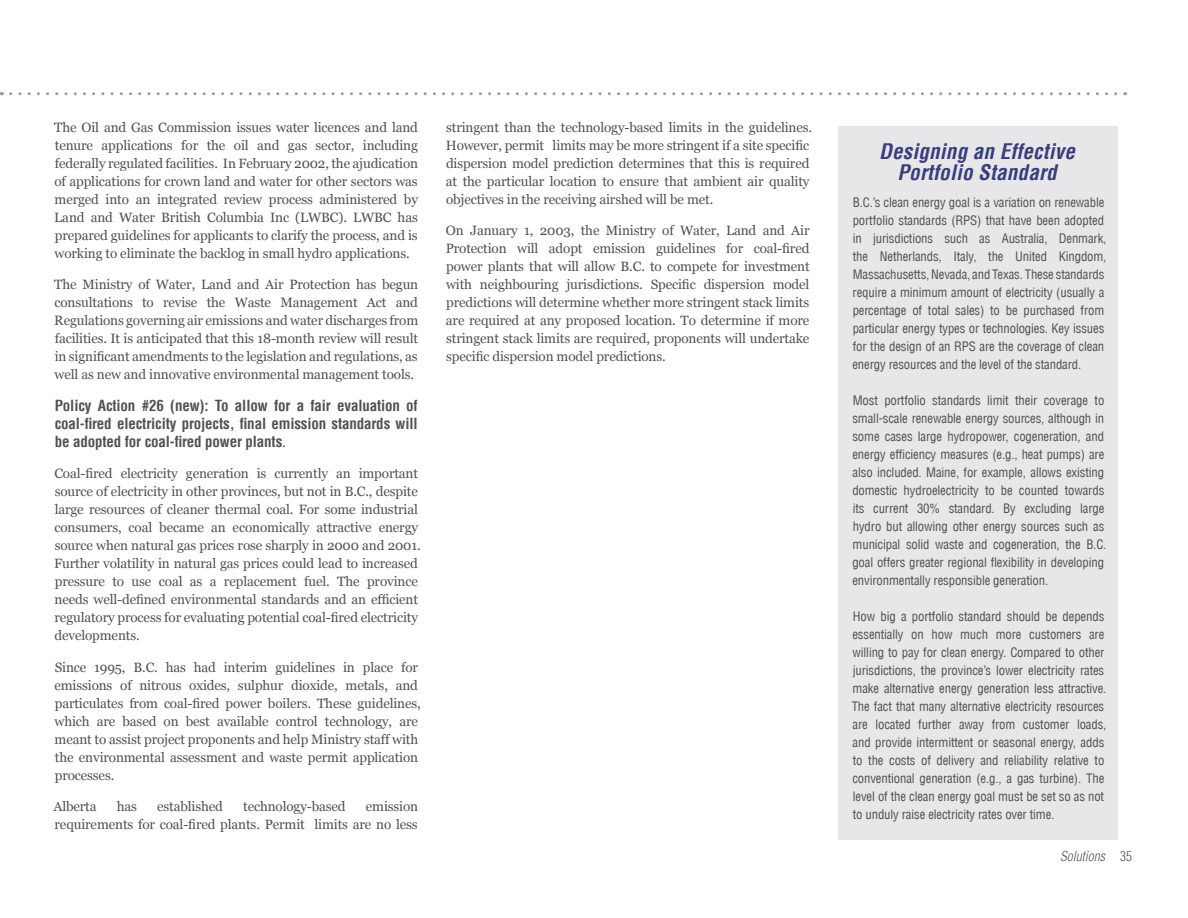
<style>
.page{position:relative;width:1188px;height:918px;background:#fff}
.page>*{position:absolute;margin:0;border:0;box-sizing:border-box;transform-origin:0 0}
.t1{font:italic 700 condensed 21px/21px "Helvetica";letter-spacing:.01em;color:#393d7c;text-align:center}
.t2{font:700 condensed 15px/18px "Helvetica";letter-spacing:-.01em;color:#505150;text-align:justify}
.t3{font:13.5px/18px "Georgia";letter-spacing:-.01em;color:#505150;text-align:justify}
.t4{font:italic 300 condensed 13.5px "Helvetica";color:#505150}
.t5{font:300 condensed 13.5px "Helvetica";color:#505150}
.t6{font:condensed 12.75px/18px "Helvetica";letter-spacing:-.01em;color:#505150}
.s1{font-family:"Georgia";font-weight:400;font-stretch:normal;font-size:13.5px}
</style>
<div class="page">
<svg style="left:0;top:92px;width:1126px;height:4px"></svg>
<div style="left:838px;top:126px;width:280px;height:714px;background:#e7e7ea"></div>
<p class="t3" style="left:54px;top:118px;width:366px">The Oil and Gas Commission issues water licences and land tenure applications for the oil and gas sector, including federally regulated facilities. In February 2002, the ajudication of applications for crown land and water for other sectors was merged into an integrated review process administered by Land and Water British Columbia Inc (LWBC). LWBC has prepared guidelines for applicants to clarify the process, and is working to eliminate the backlog in small hydro applications.</p>
<p class="t3" style="left:54px;top:276px;width:366px">The Ministry of Water, Land and Air Protection has begun consultations to revise the Waste Management Act and Regulations governing air emissions and water discharges from facilities. It is anticipated that this 18-month review will result in significant amendments to the legislation and regulations, as well as new and innovative environmental management tools.</p>
<p class="t2" style="left:55px;top:396px;width:365px">Policy Action #26 (new): To allow for a fair evaluation of coal-fired electricity projects, final emission standards will be adopted for coal-fired power plants<span class="s1">.</span></p>
<p class="t3" style="left:54px;top:465px;width:368px;text-align:left">Coal-fired electricity generation is currently an important source of electricity in other provinces, but not in B.C., despite large resources of cleaner thermal coal. For some industrial consumers, coal became an economically attractive energy source when natural gas prices rose sharply in 2000 and 2001.<br>Further volatility in natural gas prices could lead to increased pressure to use coal as a replacement fuel. The province needs well-defined environmental standards and an efficient regulatory process for evaluating potential coal-fired electricity developments.</p>
<p class="t3" style="left:55px;top:658px;width:368px;text-align:left">Since 1995, B.C. has had interim guidelines in place for emissions of nitrous oxides, sulphur dioxide, metals, and particulates from coal-fired power boilers. These guidelines, which are based on best available control technology, are meant to assist project proponents and help Ministry staff with the environmental assessment and waste permit application processes.</p>
<p class="t3" style="left:53px;top:798px;width:45px">Alberta</p>
<p class="t3" style="left:117px;top:798px;width:22px">has</p>
<p class="t3" style="left:157px;top:798px;width:67px">established</p>
<p class="t3" style="left:243px;top:798px;width:104px">technology-based</p>
<p class="t3" style="left:55px;top:798px;width:365px;text-align:right">emission<br>requirements for coal-fired plants. Permit limits are no less</p>
<p class="t3" style="left:446px;top:118px;width:368px;text-align:left">stringent than the technology-based limits in the guidelines.<br>However, permit limits may be more stringent if a site specific dispersion model prediction determines that this is required at the particular location to ensure that ambient air quality objectives in the receiving airshed will be met.</p>
<p class="t3" style="left:446px;top:222px;width:365px">On January 1, 2003, the Ministry of Water, Land and Air Protection will adopt emission guidelines for coal-fired power plants that will allow B.C. to compete for investment with neighbouring jurisdictions. Specific dispersion model predictions will determine whether more stringent stack limits are required at any proposed location. To determine if more stringent stack limits are required, proponents will undertake specific dispersion model predictions.</p>
<h1 class="t1" style="left:879px;top:141px;width:197px">Designing an Effective<br>Portfolio Standard</h1>
<p class="t6" style="left:852px;top:194px;width:256px">B.C.’s clean energy goal is a variation on renewable portfolio standards (RPS) that have been adopted in jurisdictions such as Australia, Denmark, the Netherlands, Italy, the United Kingdom, Massachusetts, Nevada, and Texas. These standards require a minimum amount of electricity (usually a percentage of total sales) to be purchased from particular energy types or technologies. Key issues for the design of an RPS are the coverage of clean energy resources and the level of the standard.</p>
<p class="t6" style="left:852px;top:392px;width:256px">Most portfolio standards limit their coverage to small-scale renewable energy sources, although in some cases large hydropower, cogeneration, and energy efficiency measures (e.g., heat pumps) are also included. Maine, for example, allows existing domestic hydroelectricity to be counted towards its current 30% standard. By excluding large hydro but allowing other energy sources such as municipal solid waste and cogeneration, the B.C. goal offers greater regional flexibility in developing environmentally responsible generation.</p>
<p class="t6" style="left:852px;top:608px;width:256px">How big a portfolio standard should be depends essentially on how much more customers are willing to pay for clean energy. Compared to other jurisdictions, the province’s lower electricity rates make alternative energy generation less attractive.<br>The fact that many alternative electricity resources are located further away from customer loads, and provide intermittent or seasonal energy, adds to the costs of delivery and reliability relative to conventional generation (e.g., a gas turbine). The level of the clean energy goal must be set so as not to unduly raise electricity rates over time.</p>
<p class="t4" style="left:1060px;top:847px;width:46px">Solutions</p>
<p class="t5" style="left:1120px;top:847px;width:13px">35</p>
</div>
